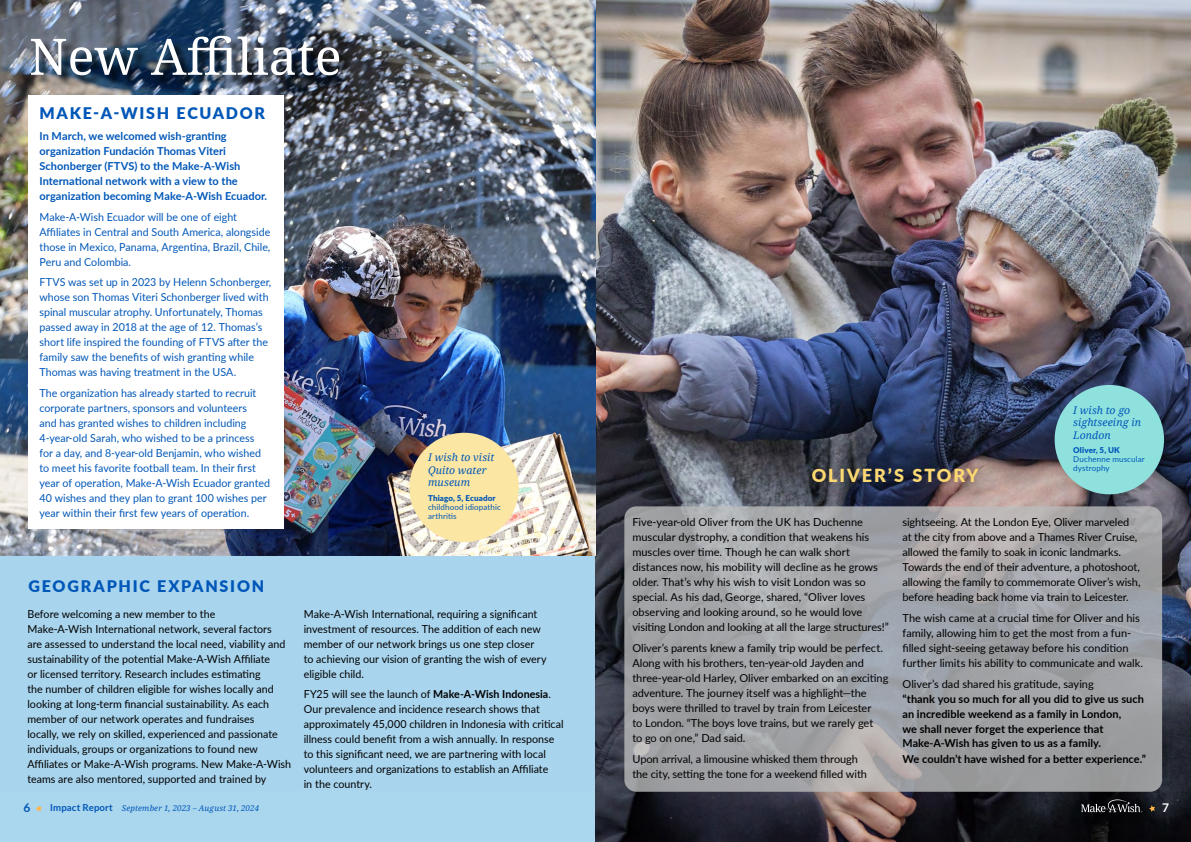
<style>
.page{position:relative;width:1191px;height:842px;background:#fff}
.page>*{position:absolute;margin:0;border:0;box-sizing:border-box;transform-origin:0 0}
.Heading_droid_non_italic{font:50.3px "Droid Serif";color:#fff}
.Body_copy{font:900 18px "Lato";letter-spacing:.11em;color:#fbd872}
.Body_copy-2{font:900 16px "Lato";letter-spacing:.11em;color:#0057b8}
.t1{font:700 12px "Lato";color:#0057b8}
.lead_header{font:700 12px "Lato";color:#fff}
.Body_copy-3{font:11px/15px "Lato";color:#000}
.Body_copy-4{font:11px/15px "Lato";color:#0057b8}
.Body_copy-5{font:700 11px/15px "Lato";letter-spacing:.005em;color:#000}
.Body_copy-6{font:700 11px/15px "Lato";letter-spacing:.005em;color:#0057b8}
.t2{font:italic 10.5px/12.5px "Droid Serif";letter-spacing:.005em;color:#0057b8}
.t3{font:8px/9px "Lato";letter-spacing:.015em;color:#0057b8}
.t4{font:italic 8px "Droid Serif";letter-spacing:.01em;color:#0057b8}
.t5{font:900 8px "Lato";letter-spacing:.015em;color:#0057b8}
.s1{font-weight:700}
.s2{font-weight:400}
.s3{font-family:"Lato";font-weight:700;font-style:normal;font-size:9.6px}
</style>
<div class="page">
<div style="left:0;top:556px;width:595px;height:286px;background:#a8d4ed"></div>
<img style="left:595px;top:0;width:596px;height:842px">
<svg style="left:624px;top:506px;width:538px;height:286px;background:#a2a3a6"></svg>
<img style="left:0;top:0;width:595px;height:556px">
<div style="left:409px;top:433px;width:110px;height:109px;background:#fce6a3;border-radius:50%"></div>
<div style="left:33px;top:38px;width:318px;height:50px;background:#000;opacity:.75"></div>
<div style="left:28px;top:95px;width:255px;height:434px;background:#fff"></div>
<div style="left:1054px;top:385px;width:110px;height:109px;background:#8fe1de;border-radius:50%"></div>
<svg style="left:1149px;top:805px;width:6px;height:7px"></svg>
<svg style="left:36px;top:805px;width:6px;height:7px"></svg>
<svg style="left:1081px;top:799px;width:61px;height:13px"></svg>
<p class="Heading_droid_non_italic" style="left:29px;top:22px;width:314px">New Affiliate</p>
<p class="Body_copy-2" style="left:39px;top:101px;width:227px">MAKE-A-WISH ECUADOR</p>
<p class="Body_copy-6" style="left:39px;top:128px;width:229px">In March, we welcomed wish-granting organization Fundación Thomas Viteri Schonberger (FTVS) to the Make-A-Wish International network with a view to the organization becoming Make-A-Wish Ecuador.</p>
<p class="Body_copy-4" style="left:39px;top:209px;width:232px">Make-A-Wish Ecuador will be one of eight Affiliates in Central and South America, alongside those in Mexico, Panama, Argentina, Brazil, Chile, Peru and Colombia.</p>
<p class="Body_copy-4" style="left:39px;top:274px;width:233px">FTVS was set up in 2023 by Helenn Schonberger, whose son Thomas Viteri Schonberger lived with spinal muscular atrophy. Unfortunately, Thomas passed away in 2018 at the age of 12. Thomas’s short life inspired the founding of FTVS after the family saw the benefits of wish granting while Thomas was having treatment in the USA.</p>
<p class="Body_copy-4" style="left:39px;top:385px;width:232px">The organization has already started to recruit corporate partners, sponsors and volunteers<br>and has granted wishes to children including 4-year-old Sarah, who wished to be a princess for a day, and 8-year-old Benjamin, who wished to meet his favorite football team. In their first year of operation, Make-A-Wish Ecuador granted 40 wishes and they plan to grant 100 wishes per year within their first few years of operation.</p>
<p class="Body_copy-2" style="left:28px;top:574px;width:237px">GEOGRAPHIC EXPANSION</p>
<p class="t2" style="left:428px;top:451px;width:68px">I wish to visit<br>Quito water museum</p>
<p class="t5" style="left:428px;top:492px;width:69px">Thiago, 5, Ecuador</p>
<p class="t3" style="left:428px;top:502px;width:74px">childhood idiopathic arthritis</p>
<p class="Body_copy-3" style="left:27px;top:606px;width:265px">Before welcoming a new member to the<br>Make-A-Wish International network, several factors<br>are assessed to understand the local need, viability and sustainability of the potential Make-A-Wish Affiliate<br>or licensed territory. Research includes estimating<br>the number of children eligible for wishes locally and looking at long-term financial sustainability. As each member of our network operates and fundraises<br>locally, we rely on skilled, experienced and passionate individuals, groups or organizations to found new Affiliates or Make-A-Wish programs. New Make-A-Wish teams are also mentored, supported and trained by</p>
<p class="Body_copy-3" style="left:304px;top:606px;width:244px">Make-A-Wish International, requiring a significant investment of resources. The addition of each new member of our network brings us one step closer to achieving our vision of granting the wish of every eligible child.</p>
<p class="Body_copy-3" style="left:304px;top:686px;width:261px">FY25 will see the launch of <span class="s1">Make-A-Wish Indonesia</span>.<br>Our prevalence and incidence research shows that approximately 45,000 children in Indonesia with critical illness could benefit from a wish annually. In response to this significant need, we are partnering with local volunteers and organizations to establish an Affiliate<br>in the country.</p>
<p class="t2" style="left:1073px;top:403px;width:69px">I wish to go sightseeing in<br>London</p>
<p class="t5" style="left:1073px;top:444px;width:48px">Oliver, 5, UK</p>
<p class="t3" style="left:1073px;top:454px;width:73px">Duchenne muscular dystrophy</p>
<p class="Body_copy" style="left:811px;top:462px;width:168px">OLIVER’S STORY</p>
<p class="Body_copy-3" style="left:632px;top:514px;width:258px">Five-year-old Oliver from the UK has Duchenne muscular dystrophy, a condition that weakens his muscles over time. Though he can walk short distances now, his mobility will decline as he grows older. That’s why his wish to visit London was so special. As his dad, George, shared, “Oliver loves observing and looking around, so he would love visiting London and looking at all the large structures!”</p>
<p class="Body_copy-3" style="left:632px;top:640px;width:257px">Oliver’s parents knew a family trip would be perfect.<br>Along with his brothers, ten-year-old Jayden and three-year-old Harley, Oliver embarked on an exciting adventure. The journey itself was a highlight—the boys were thrilled to travel by train from Leicester<br>to London. “The boys love trains, but we rarely get<br>to go on one,” Dad said.</p>
<p class="Body_copy-3" style="left:632px;top:750px;width:236px">Upon arrival, a limousine whisked them through the city, setting the tone for a weekend filled with</p>
<p class="Body_copy-3" style="left:902px;top:514px;width:240px">sightseeing. At the London Eye, Oliver marveled at the city from above and a Thames River Cruise, allowed the family to soak in iconic landmarks.<br>Towards the end of their adventure, a photoshoot, allowing the family to commemorate Oliver’s wish, before heading back home via train to Leicester.</p>
<p class="Body_copy-3" style="left:902px;top:610px;width:242px">The wish came at a crucial time for Oliver and his family, allowing him to get the most from a fun&shy;filled sight-seeing getaway before his condition further limits his ability to communicate and walk.</p>
<p class="Body_copy-5" style="left:902px;top:675px;width:245px"><span class="s2">Oliver’s dad shared his gratitude, saying<br></span>“thank you so much for all you did to give us such an incredible weekend as a family in London,<br>we shall never forget the experience that Make-A-Wish has given to us as a family.<br>We couldn’t have wished for a better experience.”</p>
<p class="t1" style="left:24px;top:799px;width:8px">6</p>
<p class="t4" style="left:50px;top:802px;width:210px"><span class="s3">Impact Report</span> September 1, 2023 – August 31, 2024</p>
<p class="lead_header" style="left:1162px;top:799px;width:8px">7</p>
</div>
